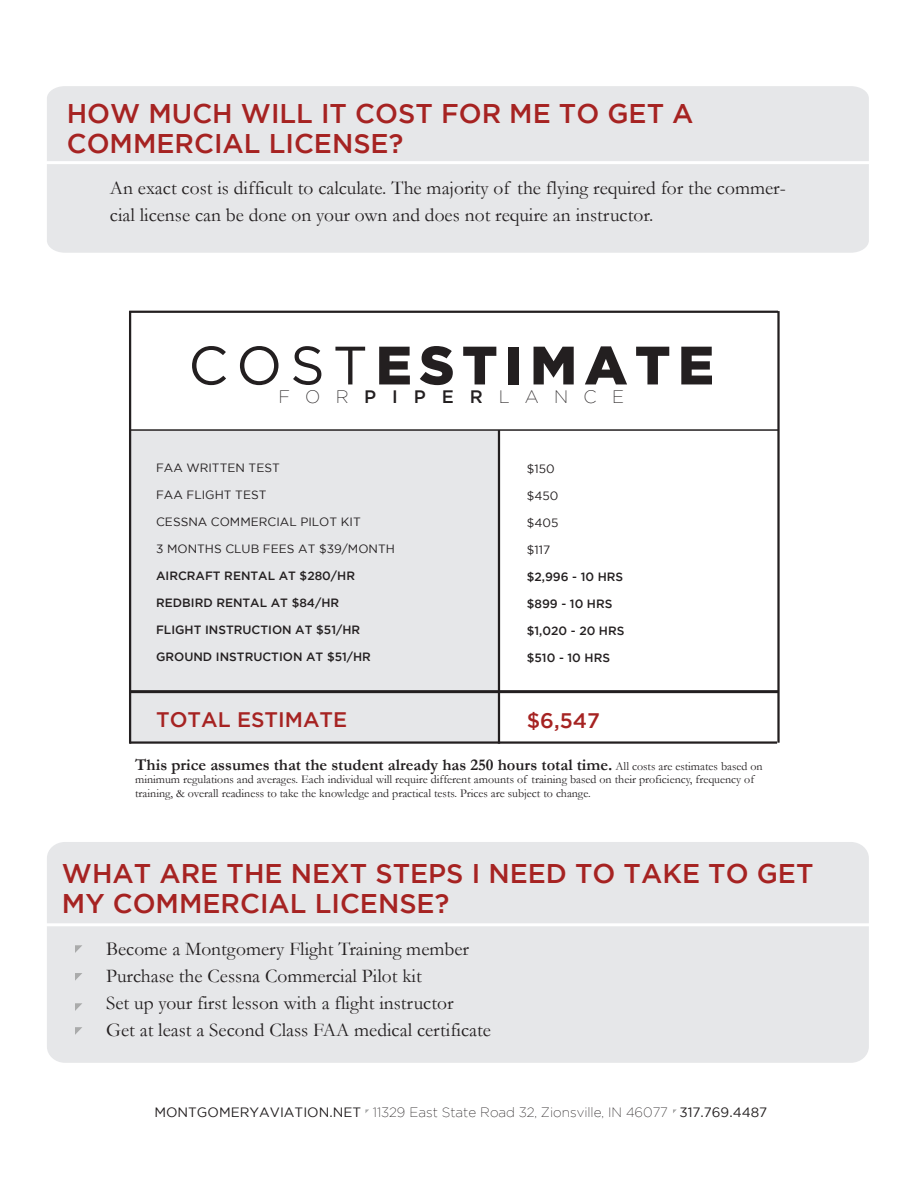
<style>
.page{position:relative;width:918px;height:1188px;background:#fff}
.page>*{position:absolute;margin:0;border:0;box-sizing:border-box;transform-origin:0 0}
.t1{font:900 54px "Gotham";letter-spacing:.14em;color:#231f20}
.t2{font:500 27px/30px "Gotham";color:#a62322}
.t3{font:500 21px "Gotham";color:#a62322}
.t4{font:19.5px/27px "Garamond";color:#231f20}
.t5{font:200 18px "Gotham";letter-spacing:.85em;color:#231f20}
.t6{font:700 16.5px "Garamond";color:#231f20}
.t7{font:200 13.5px "Gotham";color:#231f20}
.t8{font:12px/13.5px "Garamond";color:#231f20}
.t9{font:500 12px "Gotham";color:#231f20}
.t10{font:12px "Gotham";color:#231f20}
.s1{font-weight:400}
.s2{font-weight:500}
.s3{font-weight:400;font-size:12px}
</style>
<div class="page">
<div style="left:47px;top:842px;width:822px;height:221px;background:#e6e7e9;border-radius:17px"></div>
<div style="left:47px;top:86px;width:822px;height:167px;background:#e6e7e9"></div>
<svg style="left:365px;top:1109px;width:4px;height:4px"></svg>
<svg style="left:75px;top:945px;width:7px;height:8px"></svg>
<svg style="left:75px;top:973px;width:7px;height:8px"></svg>
<svg style="left:75px;top:1003px;width:7px;height:8px"></svg>
<svg style="left:75px;top:1027px;width:7px;height:8px"></svg>
<hr style="left:26px;top:923px;width:864px;height:3px;background:#fff">
<hr style="left:26px;top:161px;width:864px;height:3px;background:#fff">
<div style="left:131px;top:431px;width:368px;height:312px;background:#e6e7e9"></div>
<hr style="left:498px;top:430px;width:2px;height:314px;background:#231f20">
<hr style="left:777px;top:311px;width:3px;height:432px;background:#231f20">
<hr style="left:129px;top:311px;width:2px;height:433px;background:#231f20">
<hr style="left:129px;top:429px;width:649px;height:2px;background:#231f20">
<hr style="left:129px;top:690px;width:649px;height:3px;background:#231f20">
<hr style="left:130px;top:741px;width:647px;height:3px;background:#231f20">
<hr style="left:129px;top:311px;width:649px;height:2px;background:#231f20">
<h2 class="t2" style="left:67px;top:98px;width:628px">HOW MUCH WILL IT COST FOR ME TO GET A<br>COMMERCIAL LICENSE?</h2>
<p class="t4" style="left:110px;top:174px;width:677px">An exact cost is difficult to calculate. The majority of the flying required for the commer&shy;cial license can be done on your own and does not require an instructor.</p>
<h1 class="t1" style="left:188px;top:334px;width:527px"><span class="s1">COST</span>ESTIMATE</h1>
<p class="t5" style="left:278px;top:387px;width:347px">FOR<span class="s2">PIPER</span>LANCE</p>
<p class="t10" style="left:156px;top:461px;width:125px">FAA WRITTEN TEST</p>
<p class="t10" style="left:156px;top:488px;width:112px">FAA FLIGHT TEST</p>
<p class="t10" style="left:156px;top:515px;width:206px">CESSNA COMMERCIAL PILOT KIT</p>
<p class="t10" style="left:156px;top:542px;width:240px">3 MONTHS CLUB FEES AT $39/MONTH</p>
<p class="t9" style="left:156px;top:569px;width:200px">AIRCRAFT RENTAL AT $280/HR</p>
<p class="t9" style="left:156px;top:596px;width:185px">REDBIRD RENTAL AT $84/HR</p>
<p class="t9" style="left:156px;top:623px;width:206px">FLIGHT INSTRUCTION AT $51/HR</p>
<p class="t9" style="left:156px;top:650px;width:216px">GROUND INSTRUCTION AT $51/HR</p>
<p class="t3" style="left:156px;top:707px;width:193px">TOTAL ESTIMATE</p>
<p class="t10" style="left:527px;top:462px;width:29px">$150</p>
<p class="t10" style="left:527px;top:489px;width:33px">$450</p>
<p class="t10" style="left:527px;top:516px;width:33px">$405</p>
<p class="t10" style="left:527px;top:543px;width:25px">$117</p>
<p class="t9" style="left:527px;top:570px;width:98px">$2,996 - 10 HRS</p>
<p class="t9" style="left:527px;top:597px;width:87px">$899 - 10 HRS</p>
<p class="t9" style="left:527px;top:624px;width:99px">$1,020 - 20 HRS</p>
<p class="t9" style="left:527px;top:651px;width:85px">$510 - 10 HRS</p>
<p class="t3" style="left:527px;top:708px;width:75px">$6,547</p>
<p class="t6" style="left:135px;top:755px;width:629px">This price assumes that the student already has 250 hours total time. <span class="s3">All costs are estimates based on</span></p>
<p class="t8" style="left:135px;top:773px;width:621px">minimum regulations and averages. Each individual will require different amounts of training based on their proficiency, frequency of training, &amp; overall readiness to take the knowledge and practical tests. Prices are subject to change.</p>
<h2 class="t2" style="left:62px;top:858px;width:753px">WHAT ARE THE NEXT STEPS I NEED TO TAKE TO GET<br>MY COMMERCIAL LICENSE?</h2>
<p class="t4" style="left:106px;top:935px;width:386px">Become a Montgomery Flight Training member Purchase the Cessna Commercial Pilot kit<br>Set up your first lesson with a flight instructor<br>Get at least a Second Class FAA medical certificate</p>
<p class="t7" style="left:154px;top:1105px;width:614px"><span class="s1">MONTGOMERYAVIATION.NET</span> 11329 East State Road 32, Zionsville, IN 46077 <span class="s1">317.769.4487</span></p>
</div>
